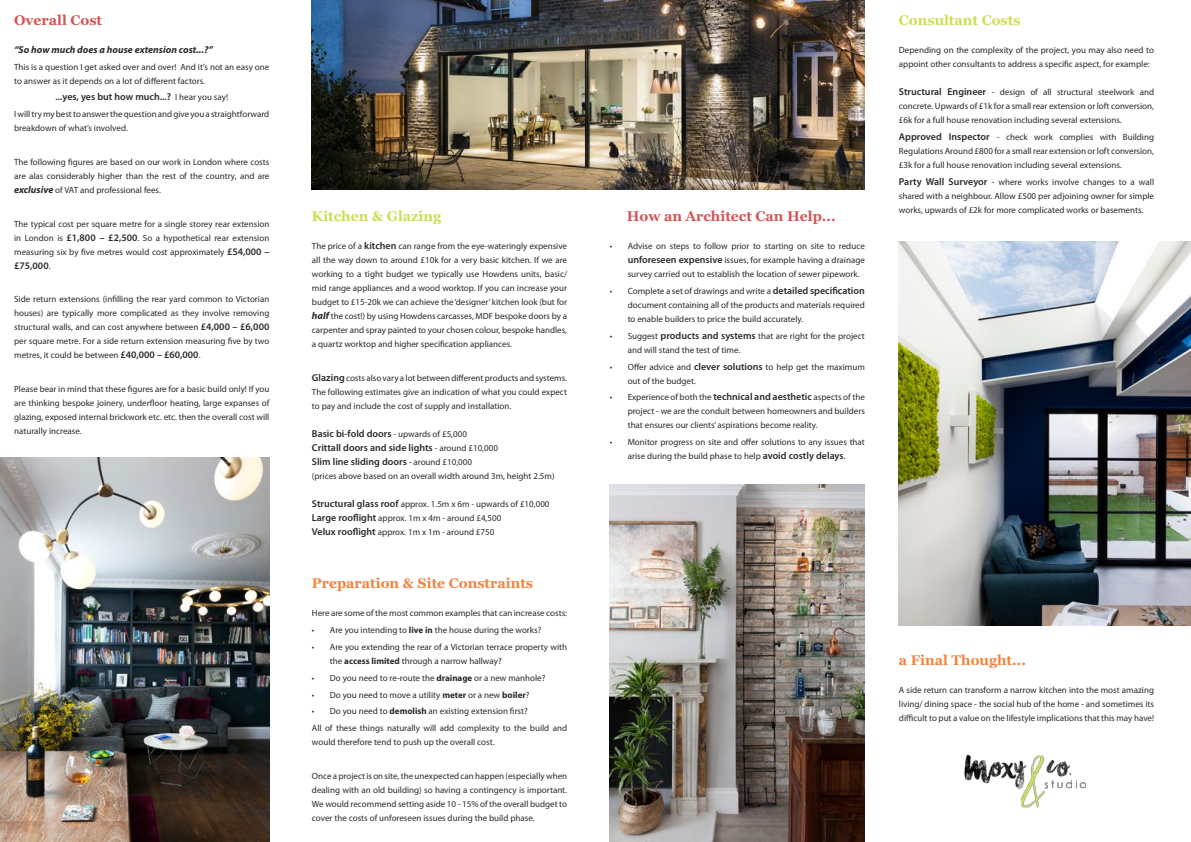
<style>
.page{position:relative;width:1191px;height:842px;background:#fff}
.page>*{position:absolute;margin:0;border:0;box-sizing:border-box;transform-origin:0 0}
.t1{font:700 14px "Georgia";color:#f6823d}
.t2{font:700 14px "Georgia";color:#d35657}
.t3{font:700 14px "Georgia";color:#cdde53}
.t4{font:600 10px/14px "Myriad Pro";color:#282b2b}
.t5{font:italic 700 10px "Myriad Pro";color:#282b2b}
.t6{font:9px/14px "Myriad Pro";color:#282b2b;text-align:justify}
.s1{font-weight:400;font-size:9px}
.s2{font-weight:700;font-style:italic;font-size:10px}
.s3{font-weight:600;font-size:10px}
.s4{font-weight:700}
</style>
<div class="page">
<img style="left:312px;top:0;width:553px;height:190px">
<img style="left:964px;top:754px;width:123px;height:54px">
<img style="left:609px;top:485px;width:256px;height:357px">
<img style="left:0;top:458px;width:269px;height:384px">
<img style="left:899px;top:242px;width:292px;height:384px">
<h1 class="t2" style="left:14px;top:11px;width:89px">Overall Cost</h1>
<p class="t5" style="left:14px;top:43px;width:200px">“So how much does a house extension cost...?”</p>
<p class="t6" style="left:14px;top:59px;width:257px">This is a question I get asked over and over! And it’s not an easy one to answer as it depends on a lot of different factors.</p>
<p class="t4" style="left:55px;top:90px;width:174px">...yes, yes but how much...? <span class="s1">I hear you say!</span></p>
<p class="t6" style="left:14px;top:107px;width:257px">I will try my best to answer the question and give you a straightforward breakdown of what’s involved.</p>
<p class="t6" style="left:14px;top:155px;width:257px">The following figures are based on our work in London where costs are alas considerably higher than the rest of the country, and are <span class="s2">exclusive</span> of VAT and professional fees.</p>
<p class="t6" style="left:14px;top:216px;width:257px">The typical cost per square metre for a single storey rear extension in London is <span class="s3">£1,800 – £2,500</span>. So a hypothetical rear extension measuring six by five metres would cost approximately <span class="s3">£54,000 –</span></p>
<p class="t4" style="left:14px;top:258px;width:38px">£75,000<span class="s1">.</span></p>
<p class="t6" style="left:14px;top:292px;width:257px">Side return extensions (infilling the rear yard common to Victorian houses) are typically more complicated as they involve removing structural walls, and can cost anywhere between <span class="s3">£4,000 – £6,000 </span>per square metre. For a side return extension measuring five by two metres, it could be between <span class="s3">£40,000 – £60,000</span>.</p>
<p class="t6" style="left:14px;top:382px;width:257px">Please bear in mind that these figures are for a basic build only! If you are thinking bespoke joinery, underfloor heating, large expanses of glazing, exposed internal brickwork etc. etc. then the overall cost will naturally increase.</p>
<h1 class="t3" style="left:312px;top:207px;width:131px">Kitchen &amp; Glazing</h1>
<p class="t6" style="left:312px;top:239px;width:257px">The price of a <span class="s3">kitchen</span> can range from the eye-wateringly expensive all the way down to around £10k for a very basic kitchen. If we are working to a tight budget we typically use Howdens units, basic/ mid range appliances and a wood worktop. If you can increase your budget to £15-20k we can achieve the ‘designer’ kitchen look (but for <span class="s2">half</span> the cost!) by using Howdens carcasses, MDF bespoke doors by a carpenter and spray painted to your chosen colour, bespoke handles, a quartz worktop and higher specification appliances.</p>
<p class="t6" style="left:312px;top:370px;width:257px"><span class="s3">Glazing</span>costs also vary a lot between different products and systems.<br>The following estimates give an indication of what you could expect to pay and include the cost of supply and installation.</p>
<p class="t4" style="left:312px;top:426px;width:188px">Basic bi-fold doors <span class="s1">- upwards of £5,000<br></span>Crittall doors and side lights <span class="s1">- around £10,000<br></span>Slim line sliding doors <span class="s1">- around £10,000</span></p>
<p class="t6" style="left:312px;top:468px;width:244px">(prices above based on an overall width around 3m, height 2.5m)</p>
<p class="t6" style="left:312px;top:496px;width:239px;text-align:left"><span class="s3">Structural glass roof</span> approx. 1.5m x 6m - upwards of £10,000<br><span class="s3">Large rooflight</span> approx. 1m x 4m - around £4,500<br><span class="s3">Velux rooflight</span> approx. 1m x 1m - around £750</p>
<h1 class="t1" style="left:312px;top:574px;width:223px">Preparation &amp; Site Constraints</h1>
<p class="t6" style="left:312px;top:606px;width:257px">Here are some of the most common examples that can increase costs:</p>
<p class="t6" style="left:312px;top:623px;width:231px">• Are you intending to <span class="s4">live in</span> the house during the works?</p>
<p class="t6" style="left:330px;top:640px;width:239px;text-indent:-18px">• Are you extending the rear of a Victorian terrace property with the <span class="s4">access limited</span> through a narrow hallway?</p>
<p class="t6" style="left:312px;top:671px;width:235px">• Do you need to re-route the <span class="s4">drainage</span> or a new manhole?</p>
<p class="t6" style="left:312px;top:687px;width:219px">• Do you need to move a utility <span class="s4">meter</span> or a new <span class="s4">boiler</span>?</p>
<p class="t6" style="left:312px;top:703px;width:257px;line-height:16.8px">• Do you need to <span class="s4">demolish</span> an existing extension first?<br>All of these things naturally will add complexity to the build and</p>
<p class="t6" style="left:312px;top:735px;width:184px">would therefore tend to push up the overall cost.</p>
<p class="t6" style="left:312px;top:769px;width:257px">Once a project is on site, the unexpected can happen (especially when dealing with an old building) so having a contingency is important.<br>We would recommend setting aside 10 - 15% of the overall budget to cover the costs of unforeseen issues during the build phase.</p>
<h1 class="t2" style="left:626px;top:207px;width:210px">How an Architect Can Help...</h1>
<p class="t6" style="left:627px;top:239px;width:239px;text-indent:-18px">• Advise on steps to follow prior to starting on site to reduce <span class="s3">unforeseen expensive</span> issues, for example having a drainage survey carried out to establish the location of sewer pipework.</p>
<p class="t6" style="left:627px;top:284px;width:239px;text-indent:-18px">• Complete a set of drawings and write a <span class="s3">detailed specification </span>document containing all of the products and materials required to enable builders to price the build accurately.</p>
<p class="t6" style="left:627px;top:328px;width:239px;text-indent:-18px">• Suggest <span class="s3">products and systems</span> that are right for the project and will stand the test of time.</p>
<p class="t6" style="left:627px;top:359px;width:239px;text-indent:-18px">• Offer advice and <span class="s3">clever solutions</span> to help get the maximum out of the budget.</p>
<p class="t6" style="left:627px;top:390px;width:239px;text-indent:-18px">• Experience of both the <span class="s3">technical and aesthetic</span> aspects of the project - we are the conduit between homeowners and builders that ensures our clients’ aspirations become reality.</p>
<p class="t6" style="left:609px;top:435px;width:257px;text-align:center">• Monitor progress on site and offer solutions to any issues that arise during the build phase to help <span class="s3">avoid costly delays</span>.</p>
<h1 class="t3" style="left:899px;top:11px;width:123px">Consultant Costs</h1>
<p class="t6" style="left:899px;top:43px;width:257px">Depending on the complexity of the project, you may also need to appoint other consultants to address a specific aspect, for example:</p>
<p class="t6" style="left:899px;top:85px;width:257px"><span class="s3">Structural Engineer</span> - design of all structural steelwork and concrete. Upwards of £1k for a small rear extension or loft conversion, £6k for a full house renovation including several extensions.</p>
<p class="t6" style="left:899px;top:130px;width:257px"><span class="s3">Approved Inspector</span> - check work complies with Building Regulations Around £800 for a small rear extension or loft conversion, £3k for a full house renovation including several extensions.</p>
<p class="t6" style="left:899px;top:174px;width:257px"><span class="s3">Party Wall Surveyor</span> - where works involve changes to a wall shared with a neighbour. Allow £500 per adjoining owner for simple works, upwards of £2k for more complicated works or basements.</p>
<h1 class="t1" style="left:899px;top:651px;width:129px">a Final Thought...</h1>
<p class="t6" style="left:899px;top:683px;width:257px">A side return can transform a narrow kitchen into the most amazing living/ dining space - the social hub of the home - and sometimes its difficult to put a value on the lifestyle implications that this may have!</p>
</div>
